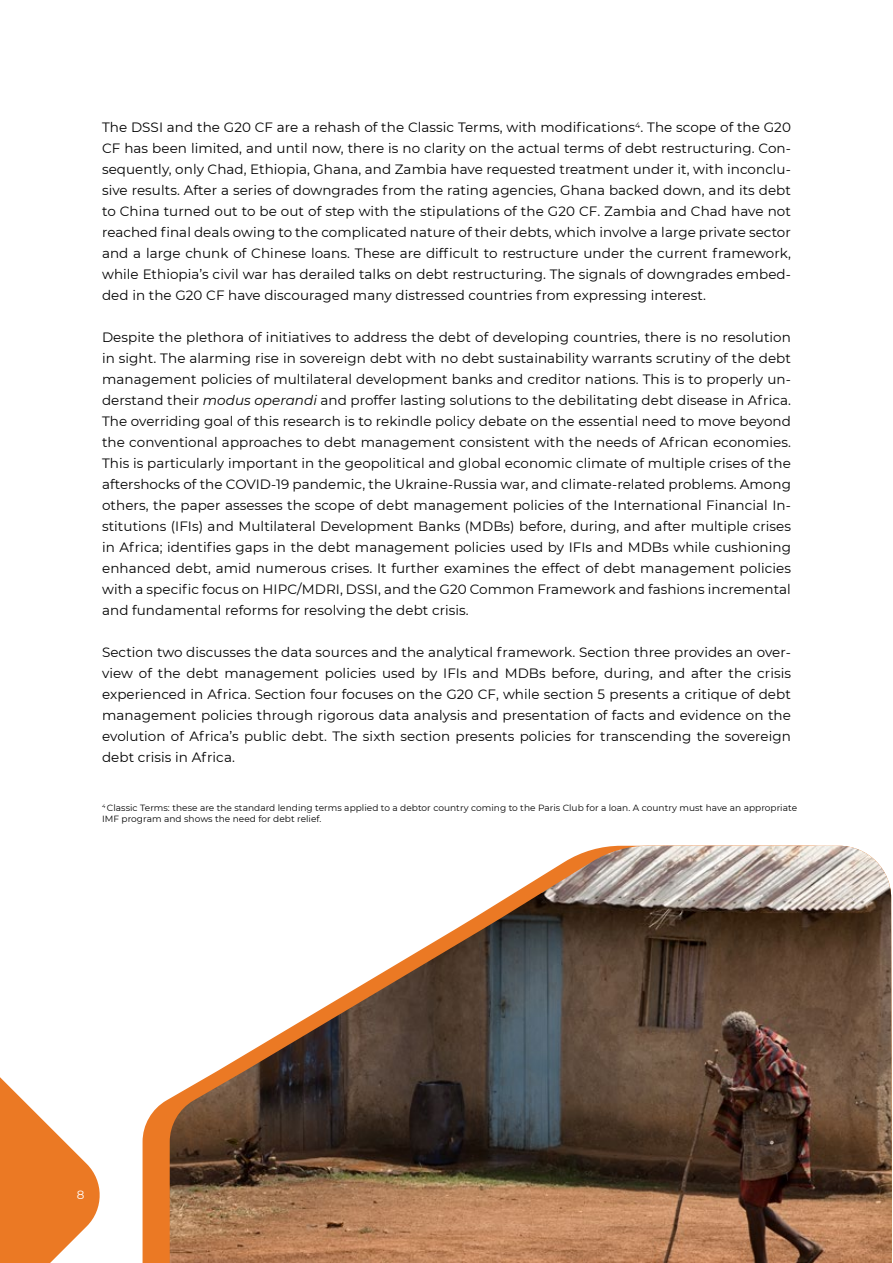
<style>
.page{position:relative;width:893px;height:1263px;background:#fff}
.page>*{position:absolute;margin:0;border:0;box-sizing:border-box;transform-origin:0 0}
.t1{font:13.5px/21px "Montserrat";letter-spacing:.005em;color:#000;text-align:justify}
.t2{font:12px "Montserrat";color:#fff}
.t3{font:9px/10.8px "Montserrat";letter-spacing:.005em;color:#000}
.s1{font-style:italic}
</style>
<div class="page">
<svg style="left:0;top:1077px;width:100px;height:186px"></svg>
<svg style="left:143px;top:1098px;width:27px;height:165px;fill:#eb7924"></svg>
<img style="left:170px;top:846px;width:722px;height:417px">
<p class="t1" style="left:102px;top:116px;width:690px">The DSSI and the G20 CF are a rehash of the Classic Terms, with modifications<sup>4</sup>. The scope of the G20<br>CF has been limited, and until now, there is no clarity on the actual terms of debt restructuring. Con&shy;sequently, only Chad, Ethiopia, Ghana, and Zambia have requested treatment under it, with inconclu&shy;sive results. After a series of downgrades from the rating agencies, Ghana backed down, and its debt to China turned out to be out of step with the stipulations of the G20 CF. Zambia and Chad have not reached final deals owing to the complicated nature of their debts, which involve a large private sector and a large chunk of Chinese loans. These are difficult to restructure under the current framework, while Ethiopia’s civil war has derailed talks on debt restructuring. The signals of downgrades embed&shy;ded in the G20 CF have discouraged many distressed countries from expressing interest.</p>
<p class="t1" style="left:102px;top:326px;width:690px">Despite the plethora of initiatives to address the debt of developing countries, there is no resolution in sight. The alarming rise in sovereign debt with no debt sustainability warrants scrutiny of the debt management policies of multilateral development banks and creditor nations. This is to properly un&shy;derstand their <span class="s1">modus operandi</span> and proffer lasting solutions to the debilitating debt disease in Africa.<br>The overriding goal of this research is to rekindle policy debate on the essential need to move beyond the conventional approaches to debt management consistent with the needs of African economies.<br>This is particularly important in the geopolitical and global economic climate of multiple crises of the aftershocks of the COVID-19 pandemic, the Ukraine-Russia war, and climate-related problems. Among others, the paper assesses the scope of debt management policies of the International Financial In&shy;stitutions (IFIs) and Multilateral Development Banks (MDBs) before, during, and after multiple crises in Africa; identifies gaps in the debt management policies used by IFIs and MDBs while cushioning enhanced debt, amid numerous crises. It further examines the effect of debt management policies with a specific focus on HIPC/MDRI, DSSI, and the G20 Common Framework and fashions incremental and fundamental reforms for resolving the debt crisis.</p>
<p class="t1" style="left:102px;top:641px;width:690px">Section two discusses the data sources and the analytical framework. Section three provides an over&shy;view of the debt management policies used by IFIs and MDBs before, during, and after the crisis experienced in Africa. Section four focuses on the G20 CF, while section 5 presents a critique of debt management policies through rigorous data analysis and presentation of facts and evidence on the evolution of Africa’s public debt. The sixth section presents policies for transcending the sovereign debt crisis in Africa.</p>
<p class="t3" style="left:102px;top:802px;width:696px"><sup>4</sup> Classic Terms: these are the standard lending terms applied to a debtor country coming to the Paris Club for a loan. A country must have an appropriate<br>IMF program and shows the need for debt relief.</p>
<p class="t2" style="left:77px;top:1187px;width:9px">8</p>
</div>
